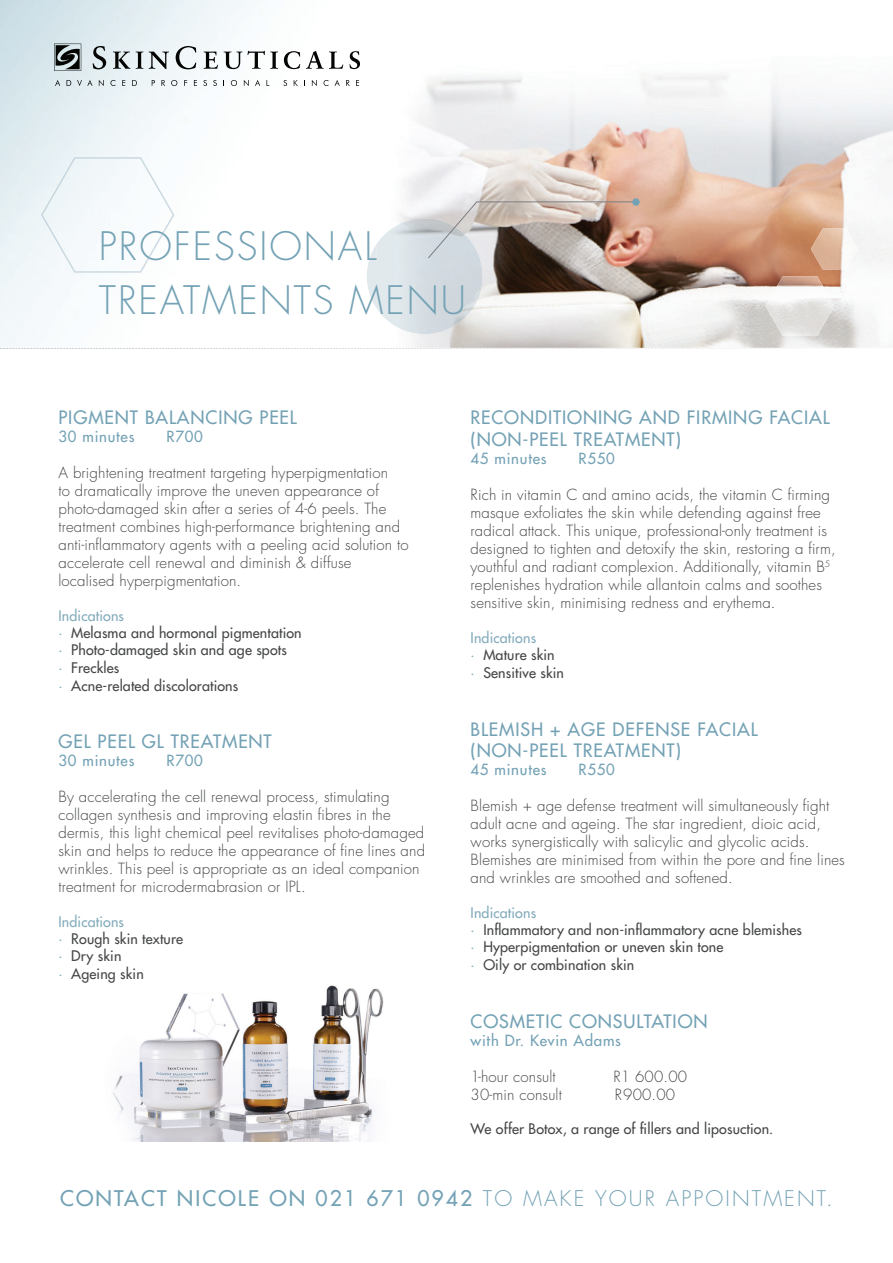
<style>
.page{position:relative;width:893px;height:1263px;background:#fff}
.page>*{position:absolute;margin:0;border:0;box-sizing:border-box;transform-origin:0 0}
.t1{font:300 38.1px/54.2px "Futura Std";letter-spacing:.05em;color:#74a2b5}
.t2{font:500 21px "Futura Std";letter-spacing:.1em;color:#74a2b5}
.t3{font:500 18px/21.6px "Futura Std";letter-spacing:.05em;color:#74a2b5}
.t4{font:300 15px/18px "Futura Std";letter-spacing:.01em;color:#454647}
.t5{font:500 15px "Futura Std";letter-spacing:.05em;color:#74a2b5}
.t6{font:500 14.25px/17.4px "Futura Std";letter-spacing:.01em;color:#454647}
.s1{color:#83abbc}
.s2{font-weight:300}
</style>
<div class="page">
<img style="left:113px;top:985px;width:271px;height:157px">
<img style="left:0;top:0;width:893px;height:348px">
<img style="left:367px;top:218px;width:116px;height:116px">
<img style="left:369px;top:244px;width:8px;height:17px">
<img style="left:41px;top:157px;width:133px;height:116px">
<img style="left:146px;top:230px;width:20px;height:31px">
<img style="left:765px;top:276px;width:69px;height:60px">
<img style="left:811px;top:228px;width:47px;height:41px">
<svg style="left:113px;top:52px;width:17px;height:17px"></svg>
<svg style="left:136px;top:52px;width:7px;height:17px"></svg>
<svg style="left:149px;top:52px;width:20px;height:17px"></svg>
<svg style="left:93px;top:46px;width:13px;height:23px"></svg>
<svg style="left:176px;top:46px;width:20px;height:23px"></svg>
<svg style="left:204px;top:52px;width:14px;height:17px"></svg>
<svg style="left:224px;top:51px;width:54px;height:18px"></svg>
<svg style="left:284px;top:51px;width:16px;height:18px"></svg>
<svg style="left:306px;top:51px;width:37px;height:18px"></svg>
<svg style="left:349px;top:51px;width:11px;height:18px"></svg>
<svg style="left:54px;top:44px;width:27px;height:27px"></svg>
<svg style="left:55px;top:80px;width:5px;height:6px"></svg>
<svg style="left:67px;top:80px;width:4px;height:6px"></svg>
<svg style="left:77px;top:80px;width:16px;height:6px"></svg>
<svg style="left:99px;top:80px;width:5px;height:6px"></svg>
<svg style="left:110px;top:80px;width:5px;height:6px"></svg>
<svg style="left:122px;top:80px;width:3px;height:6px"></svg>
<svg style="left:132px;top:80px;width:5px;height:6px"></svg>
<svg style="left:152px;top:80px;width:3px;height:6px"></svg>
<svg style="left:161px;top:80px;width:4px;height:6px"></svg>
<svg style="left:171px;top:80px;width:6px;height:6px"></svg>
<svg style="left:184px;top:80px;width:3px;height:6px"></svg>
<svg style="left:194px;top:80px;width:3px;height:6px"></svg>
<svg style="left:203px;top:80px;width:4px;height:6px"></svg>
<svg style="left:213px;top:80px;width:4px;height:6px"></svg>
<svg style="left:231px;top:80px;width:6px;height:6px"></svg>
<svg style="left:244px;top:80px;width:5px;height:6px"></svg>
<svg style="left:255px;top:80px;width:5px;height:6px"></svg>
<svg style="left:266px;top:80px;width:3px;height:6px"></svg>
<svg style="left:283px;top:80px;width:4px;height:6px"></svg>
<svg style="left:294px;top:80px;width:4px;height:6px"></svg>
<svg style="left:312px;top:80px;width:5px;height:6px"></svg>
<svg style="left:324px;top:80px;width:4px;height:6px"></svg>
<svg style="left:335px;top:80px;width:5px;height:6px"></svg>
<svg style="left:346px;top:80px;width:4px;height:6px"></svg>
<svg style="left:356px;top:80px;width:3px;height:6px"></svg>
<svg style="left:427px;top:198px;width:213px;height:61px"></svg>
<h1 class="t1" style="left:99px;top:220px;width:368px">PROFESSIONAL<br>TREATMENTS MENU</h1>
<p class="t3" style="left:58px;top:407px;width:240px">PIGMENT BALANCING PEEL</p>
<p class="t5" style="left:58px;top:427px;width:77px">30 minutes</p>
<p class="t5" style="left:167px;top:427px;width:38px">R700</p>
<p class="t4" style="left:58px;top:464px;width:352px">A brightening treatment targeting hyperpigmentation<br>to dramatically improve the uneven appearance of photo-damaged skin after a series of 4-6 peels. The treatment combines high-performance brightening and anti-inflammatory agents with a peeling acid solution to accelerate cell renewal and diminish &amp; diffuse localised hyperpigmentation.</p>
<p class="t6" style="left:58px;top:607px;width:245px"><span class="s1">Indications<br>·</span> Melasma and hormonal pigmentation <span class="s1">·</span> Photo-damaged skin and age spots<br><span class="s1">·</span> Freckles<br><span class="s1">·</span> Acne-related discolorations</p>
<p class="t3" style="left:58px;top:731px;width:215px">GEL PEEL GL TREATMENT</p>
<p class="t5" style="left:58px;top:751px;width:77px">30 minutes</p>
<p class="t5" style="left:167px;top:751px;width:38px">R700</p>
<p class="t4" style="left:58px;top:788px;width:368px">By accelerating the cell renewal process, stimulating collagen synthesis and improving elastin fibres in the dermis, this light chemical peel revitalises photo-damaged skin and helps to reduce the appearance of fine lines and wrinkles. This peel is appropriate as an ideal companion treatment for microdermabrasion or IPL.</p>
<p class="t6" style="left:58px;top:913px;width:126px"><span class="s1">Indications<br>·</span> Rough skin texture <span class="s1">·</span> Dry skin<br><span class="s1">·</span> Ageing skin</p>
<p class="t3" style="left:471px;top:407px;width:361px">RECONDITIONING AND FIRMING FACIAL (NON-PEEL TREATMENT)</p>
<p class="t5" style="left:471px;top:449px;width:77px">45 minutes</p>
<p class="t5" style="left:579px;top:449px;width:38px">R550</p>
<p class="t4" style="left:471px;top:486px;width:367px">Rich in vitamin C and amino acids, the vitamin C firming masque exfoliates the skin while defending against free radical attack. This unique, professional-only treatment is designed to tighten and detoxify the skin, restoring a firm, youthful and radiant complexion. Additionally, vitamin B<sup>5 </sup>replenishes hydration while allantoin calms and soothes sensitive skin, minimising redness and erythema.</p>
<p class="t6" style="left:471px;top:629px;width:95px"><span class="s1">Indications<br>·</span> Mature skin<br><span class="s1">·</span> Sensitive skin</p>
<p class="t3" style="left:471px;top:718px;width:289px">BLEMISH + AGE DEFENSE FACIAL (NON-PEEL TREATMENT)</p>
<p class="t5" style="left:471px;top:760px;width:77px">45 minutes</p>
<p class="t5" style="left:579px;top:760px;width:38px">R550</p>
<p class="t4" style="left:471px;top:797px;width:376px">Blemish + age defense treatment will simultaneously fight adult acne and ageing. The star ingredient, dioic acid, works synergistically with salicylic and glycolic acids.<br>Blemishes are minimised from within the pore and fine lines and wrinkles are smoothed and softened.</p>
<p class="t6" style="left:471px;top:904px;width:333px"><span class="s1">Indications<br>·</span> Inflammatory and non-inflammatory acne blemishes <span class="s1">·</span> Hyperpigmentation or uneven skin tone<br><span class="s1">·</span> Oily or combination skin</p>
<p class="t3" style="left:471px;top:1011px;width:239px">COSMETIC CONSULTATION</p>
<p class="t5" style="left:471px;top:1031px;width:152px">with Dr. Kevin Adams</p>
<p class="t4" style="left:471px;top:1068px;width:87px">1-hour consult</p>
<p class="t4" style="left:613px;top:1068px;width:75px">R1 600.00</p>
<p class="t4" style="left:471px;top:1086px;width:93px">30-min consult</p>
<p class="t4" style="left:615px;top:1086px;width:62px">R900.00</p>
<p class="t6" style="left:471px;top:1120px;width:304px">We offer Botox, a range of fillers and liposuction.</p>
<h2 class="t2" style="left:60px;top:1185px;width:774px">CONTACT NICOLE ON 021 671 0942 <span class="s2">TO MAKE YOUR APPOINTMENT.</span></h2>
</div>
